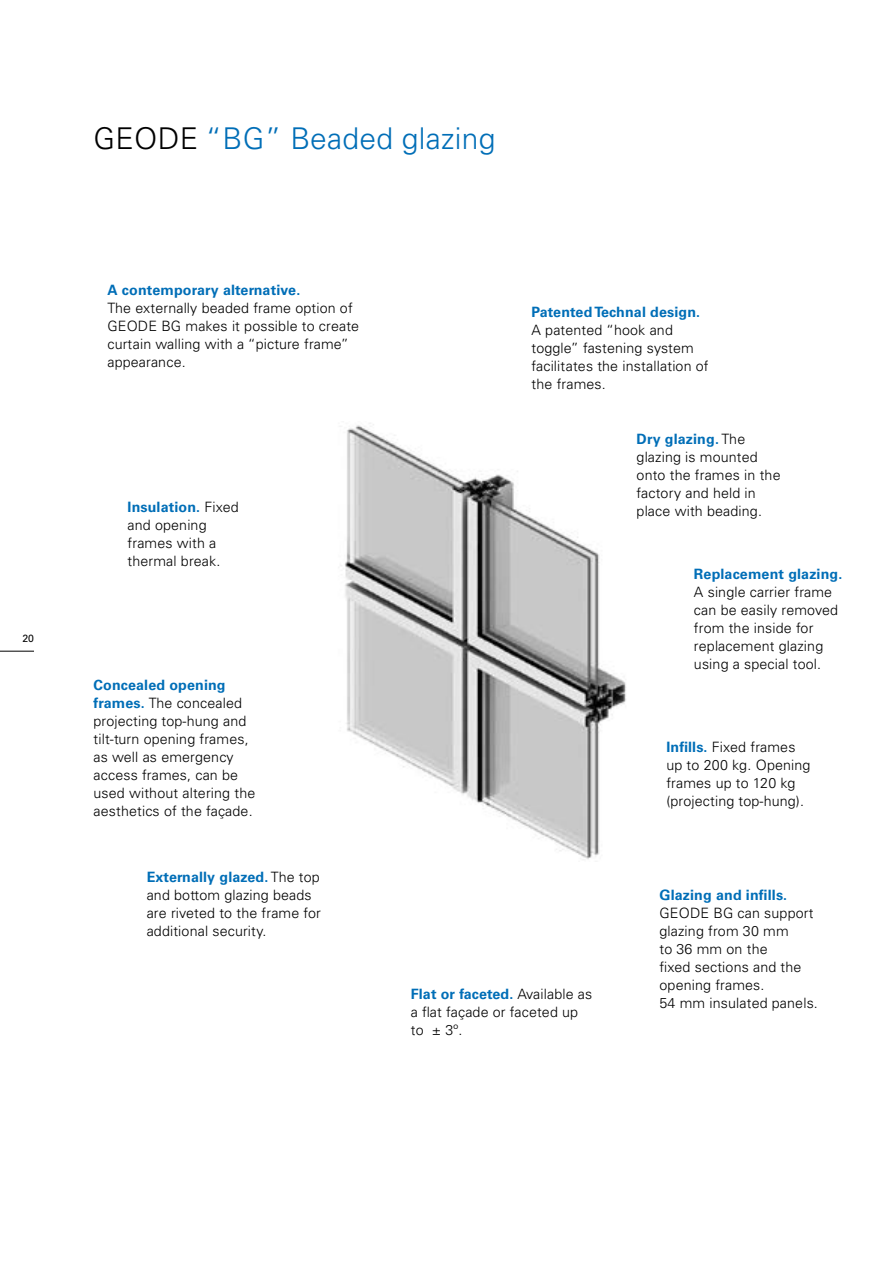
<style>
.page{position:relative;width:893px;height:1263px;background:#fff}
.page>*{position:absolute;margin:0;border:0;box-sizing:border-box;transform-origin:0 0}
.t1{font:300 30px "Univers LT Std";letter-spacing:.01em;color:#006eb7}
.t2{font:300 14.25px/18px "Univers LT Std";letter-spacing:.01em;color:#000}
.t3{font:700 14.25px "Univers LT Std";letter-spacing:.01em;color:#006eb7}
.t4{font:10.5px "Univers LT Std";color:#000}
.s1{color:#000}
.s2{font-weight:700;color:#006eb7}
</style>
<div class="page">
<hr style="left:0;top:651px;width:34px;height:1px;background:#000">
<img style="left:340px;top:423px;width:286px;height:437px">
<p class="t4" style="left:22px;top:632px;width:13px">20</p>
<h1 class="t1" style="left:94px;top:121px;width:403px"><span class="s1">GEODE</span> “BG” Beaded glazing</h1>
<p class="t3" style="left:107px;top:282px;width:194px">A contemporary alternative.</p>
<p class="t2" style="left:107px;top:299px;width:253px">The externally beaded frame option of<br>GEODE BG makes it possible to create curtain walling with a “picture frame” appearance.</p>
<p class="t2" style="left:128px;top:498px;width:113px"><span class="s2">Insulation.</span> Fixed and opening frames with a thermal break.</p>
<p class="t2" style="left:94px;top:675px;width:163px"><span class="s2">Concealed opening frames.</span> The concealed projecting top-hung and tilt-turn opening frames, as well as emergency access frames, can be used without altering the aesthetics of the façade.</p>
<p class="t3" style="left:531px;top:303px;width:170px">Patented Technal design.</p>
<p class="t2" style="left:531px;top:320px;width:179px">A patented “hook and toggle” fastening system facilitates the installation of the frames.</p>
<p class="t2" style="left:637px;top:430px;width:145px"><span class="s2">Dry glazing.</span> The glazing is mounted onto the frames in the factory and held in place with beading.</p>
<p class="t3" style="left:694px;top:566px;width:150px">Replacement glazing.</p>
<p class="t2" style="left:694px;top:583px;width:146px">A single carrier frame can be easily removed from the inside for replacement glazing using a special tool.</p>
<p class="t2" style="left:666px;top:738px;width:146px"><span class="s2">Infills.</span> Fixed frames up to 200 kg. Opening frames up to 120 kg (projecting top-hung).</p>
<p class="t2" style="left:147px;top:868px;width:176px"><span class="s2">Externally glazed.</span> The top and bottom glazing beads are riveted to the frame for additional security.</p>
<p class="t2" style="left:411px;top:985px;width:183px"><span class="s2">Flat or faceted.</span> Available as a flat façade or faceted up to ± 3º.</p>
<p class="t3" style="left:659px;top:886px;width:129px">Glazing and infills.</p>
<p class="t2" style="left:659px;top:904px;width:160px">GEODE BG can support glazing from 30 mm<br>to 36 mm on the<br>fixed sections and the opening frames.<br>54 mm insulated panels.</p>
</div>
